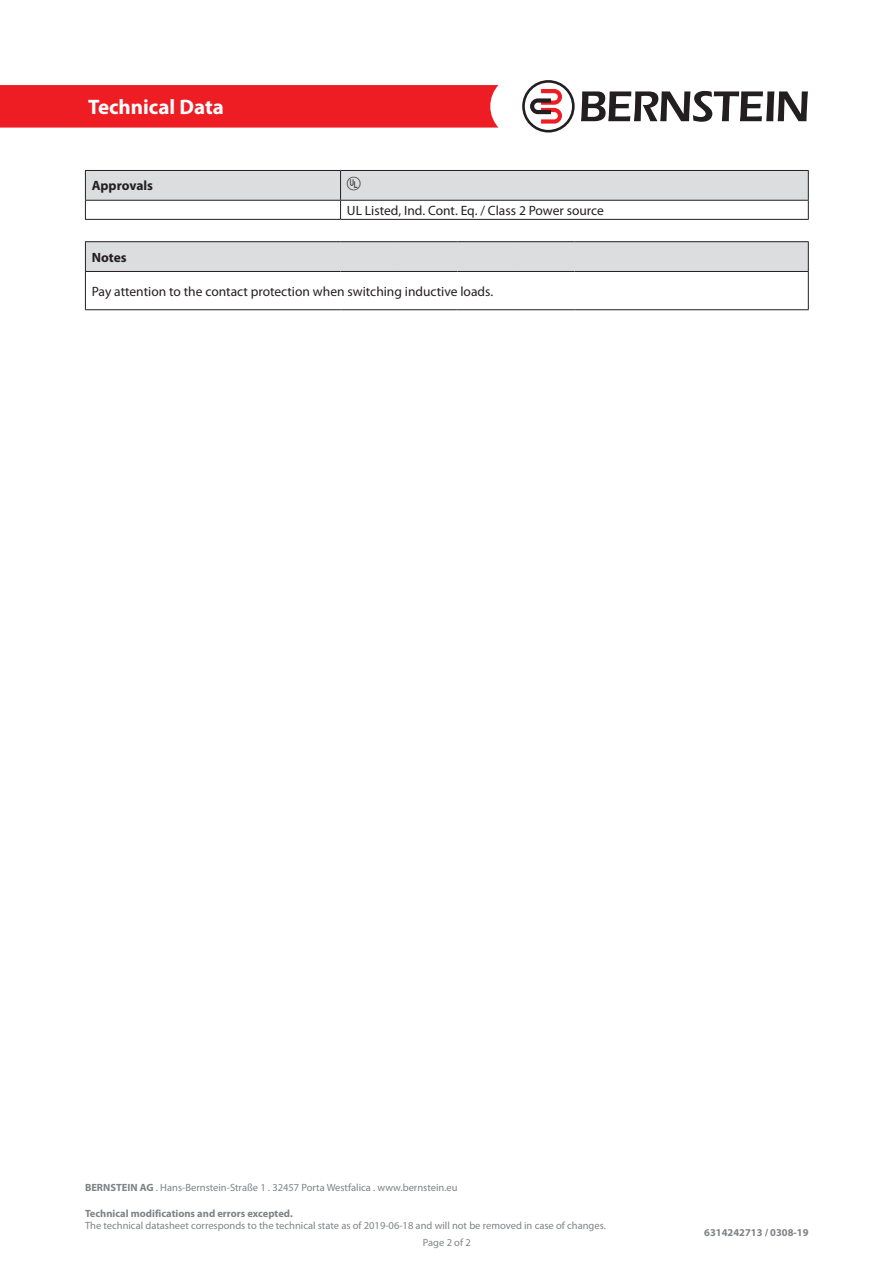
<style>
.page{position:relative;width:893px;height:1263px;background:#fff}
.page>*{position:absolute;margin:0;border:0;box-sizing:border-box;transform-origin:0 0}
.t1{font:700 21px "Myriad Pro";color:#fff}
.t2{font:13.5px "Myriad Pro";color:#231f20}
.t3{font:700 13.5px "Myriad Pro";color:#231f20}
.t4{font:10.5px/16.8px "Myriad Pro";color:#808285}
.t5{font:700 10.5px "Myriad Pro";color:#808285}
.s1{font-weight:700}
</style>
<div class="page">
<div style="left:0;top:85px;width:498px;height:43px;background:#ee1d23"></div>
<svg style="left:581px;top:91px;width:227px;height:31px"></svg>
<svg style="left:522px;top:80px;width:53px;height:53px"></svg>
<div style="left:85px;top:242px;width:724px;height:29px;background:#dcdddf"></div>
<hr style="left:85px;top:272px;width:1px;height:37px;background:#231f20">
<hr style="left:808px;top:272px;width:1px;height:37px;background:#231f20">
<hr style="left:85px;top:241px;width:256px;height:1px;background:#231f20">
<hr style="left:341px;top:241px;width:58px;height:1px;background:#231f20">
<hr style="left:399px;top:241px;width:58px;height:1px;background:#231f20">
<hr style="left:457px;top:241px;width:59px;height:1px;background:#231f20">
<hr style="left:516px;top:241px;width:58px;height:1px;background:#231f20">
<hr style="left:574px;top:241px;width:235px;height:1px;background:#231f20">
<hr style="left:85px;top:271px;width:256px;height:1px;background:#231f20">
<hr style="left:341px;top:271px;width:58px;height:1px;background:#231f20">
<hr style="left:399px;top:271px;width:58px;height:1px;background:#231f20">
<hr style="left:457px;top:271px;width:59px;height:1px;background:#231f20">
<hr style="left:516px;top:271px;width:58px;height:1px;background:#231f20">
<hr style="left:574px;top:271px;width:235px;height:1px;background:#231f20">
<hr style="left:85px;top:309px;width:256px;height:1px;background:#231f20">
<hr style="left:341px;top:309px;width:58px;height:1px;background:#231f20">
<hr style="left:399px;top:309px;width:58px;height:1px;background:#231f20">
<hr style="left:457px;top:309px;width:59px;height:1px;background:#231f20">
<hr style="left:516px;top:309px;width:58px;height:1px;background:#231f20">
<hr style="left:574px;top:309px;width:235px;height:1px;background:#231f20">
<hr style="left:85px;top:219px;width:256px;height:1px;background:#231f20">
<hr style="left:341px;top:219px;width:468px;height:1px;background:#231f20">
<svg style="left:85px;top:170px;width:724px;height:49px"></svg>
<h1 class="t1" style="left:88px;top:93px;width:137px">Technical Data</h1>
<p class="t3" style="left:92px;top:177px;width:63px">Approvals</p>
<p class="t2" style="left:347px;top:202px;width:259px">UL Listed, Ind. Cont. Eq. / Class 2 Power source</p>
<p class="t3" style="left:92px;top:248px;width:36px">Notes</p>
<p class="t2" style="left:92px;top:283px;width:403px">Pay attention to the contact protection when switching inductive loads.</p>
<p class="t4" style="left:85px;top:1179px;width:374px"><span class="s1">BERNSTEIN AG</span> . Hans-Bernstein-Straße 1 . 32457 Porta Westfalica . www.bernstein.eu</p>
<p class="t5" style="left:85px;top:1206px;width:209px">Technical modifications and errors excepted.</p>
<p class="t4" style="left:423px;top:1217px;width:184px;text-indent:-338px">The technical datasheet corresponds to the technical state as of 2019-06-18 and will not be removed in case of changes.<br>Page 2 of 2</p>
<p class="t5" style="left:704px;top:1226px;width:106px">6314242713 / 0308-19</p>
</div>
